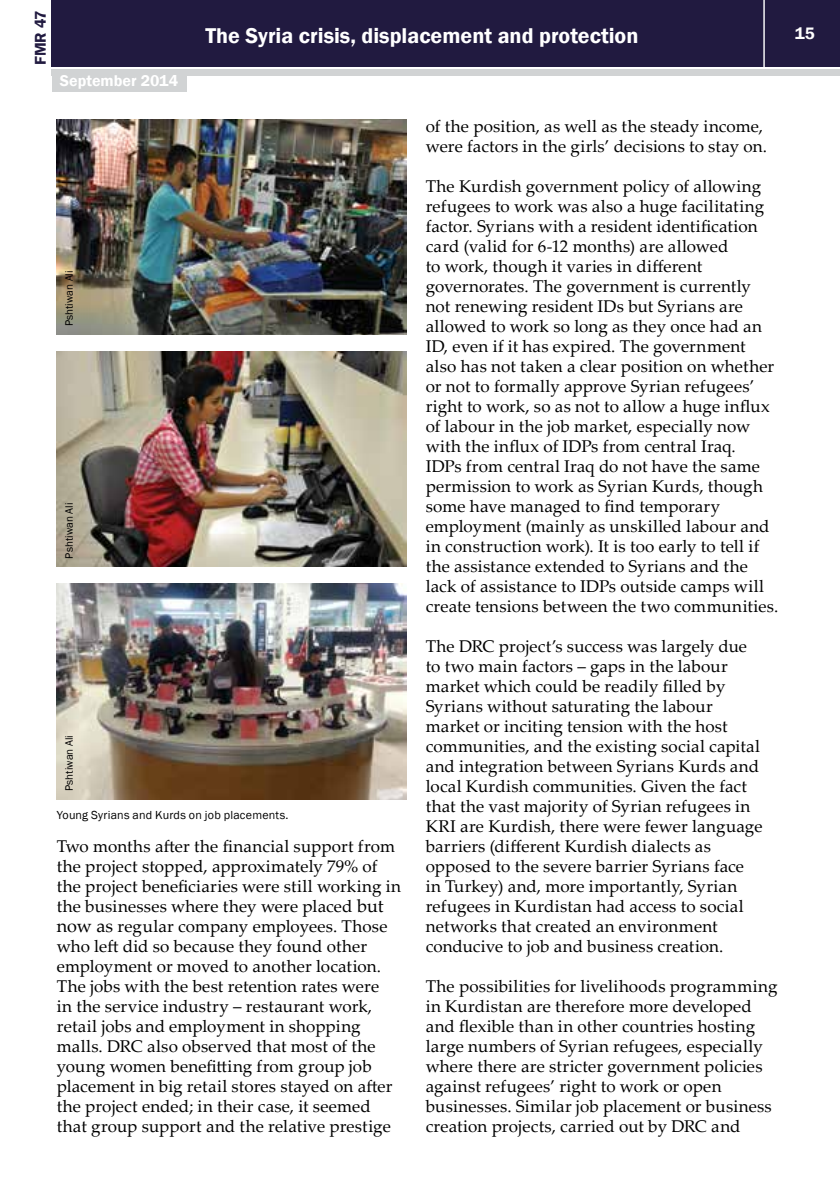
<style>
.page{position:relative;width:840px;height:1191px;background:#fff}
.page>*{position:absolute;margin:0;border:0;box-sizing:border-box;transform-origin:0 0}
.t1{font:600 22px "Franklin Gothic";color:#fff}
.t2{font:17px/20px "Palatino Linotype";letter-spacing:.01em;color:#000}
.t3{font:600 17px "Franklin Gothic";color:#fff}
.t4{font:600 16px "Franklin Gothic";color:#fff}
.t5{font:600 16px "Franklin Gothic";color:#211a40}
.t6{font:12px "Franklin Gothic";letter-spacing:.015em;color:#000}
.t7{font:11px "Franklin Gothic";color:#000}
.s1{font-size:18px}
</style>
<div class="page">
<div style="left:52px;top:0;width:787px;height:66px;background:#211a40"></div>
<div style="left:52px;top:69px;width:787px;height:6px;background:#d1d3d4"></div>
<hr style="left:763px;top:0;width:1px;height:68px;background:#fff">
<div style="left:52px;top:74px;width:134px;height:18px;background:#d1d3d4"></div>
<img style="left:57px;top:119px;width:349px;height:215px">
<img style="left:57px;top:351px;width:349px;height:216px">
<img style="left:57px;top:584px;width:349px;height:215px">
<p class="t5" style="left:31px;top:65px;width:57px;rotate:-90deg">FMR 47</p>
<p class="t4" style="left:60px;top:71px;width:120px">September 2014</p>
<p class="t1" style="left:205px;top:22px;width:434px">The Syria crisis, displacement and protection</p>
<p class="t3" style="left:794px;top:23px;width:22px">15</p>
<p class="t7" style="left:62px;top:326px;width:57px;rotate:-90deg">Pshtiwan Ali</p>
<p class="t7" style="left:62px;top:558px;width:57px;rotate:-90deg">Pshtiwan Ali</p>
<p class="t7" style="left:62px;top:790px;width:57px;rotate:-90deg">Pshtiwan Ali</p>
<p class="t6" style="left:57px;top:808px;width:233px">Young Syrians and Kurds on job placements.</p>
<p class="t2" style="left:57px;top:836px;width:346px">Two months after the financial support from the project stopped, approximately 79% of the project beneficiaries were still working in the businesses where they were placed <span class="s1">but now as</span> regular company employees. Those who left did so because they found other employment or moved to another location.<br>The jobs with the best retention rates were<br>in the service industry – restaurant work, retail jobs and employment in shopping malls. DRC also observed that most of the young women benefitting from group job placement in big retail stores stayed on after the project ended; in their case, it seemed that group support and the relative prestige</p>
<p class="t2" style="left:425px;top:115px;width:343px">of the position, as well as the steady income, were factors in the girls’ decisions to stay on.</p>
<p class="t2" style="left:425px;top:175px;width:354px">The Kurdish government policy of allowing refugees to work was also a huge facilitating factor. Syrians with a resident identification card (valid for 6-12 months) are allowed<br>to work, though it varies in different governorates. The government is currently not renewing resident IDs but Syrians are allowed to work so long as they once had an ID, even if it has expired. The government also has not taken a clear position on whether or not to formally approve Syrian refugees’ right to work, so as not to allow a huge influx of labour in the job market, especially now with the influx of IDPs from central Iraq.<br>IDPs from central Iraq do not have the same permission to work as Syrian Kurds, though some have managed to find temporary employment (mainly as unskilled labour and in construction work). It is too early to tell if the assistance extended to Syrians and the lack of assistance to IDPs outside camps will create tensions between the two communities.</p>
<p class="t2" style="left:425px;top:635px;width:338px">The DRC project’s success was largely due to two main factors – gaps in the labour market which could be readily filled by Syrians without saturating the labour market or inciting tension with the host communities, and the existing social capital and integration between Syrians Kurds and local Kurdish communities. Given the fact that the vast majority of Syrian refugees in KRI are Kurdish, there were fewer language barriers (different Kurdish dialects as opposed to the severe barrier Syrians face in Turkey) and, more importantly, Syrian refugees in Kurdistan had access to social networks that created an environment conducive to job and business creation.</p>
<p class="t2" style="left:425px;top:975px;width:353px">The possibilities for livelihoods programming in Kurdistan are therefore more developed and flexible than in other countries hosting large numbers of Syrian refugees, especially where there are stricter government policies against refugees’ right to work or open businesses. Similar job placement or business creation projects, carried out by DRC and</p>
</div>
